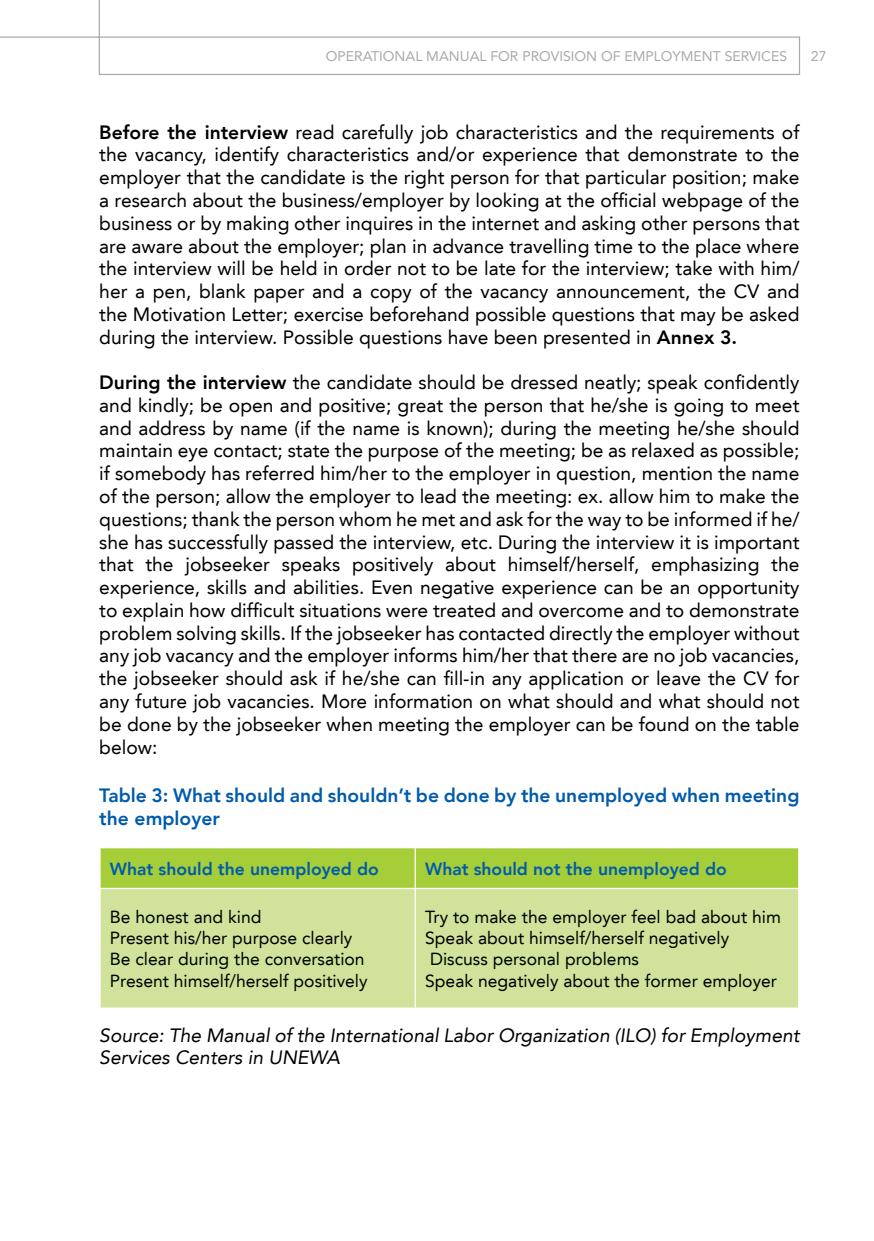
<style>
.page{position:relative;width:874px;height:1241px;background:#fff}
.page>*{position:absolute;margin:0;border:0;box-sizing:border-box;transform-origin:0 0}
.t1{font:19.25px/22.8px "Avenir LT";color:#000;text-align:justify}
.t2{font:italic 19.25px/22.2px "Avenir LT";color:#000}
.t3{font:800 19.25px/23.6px "Avenir LT";color:#005baa}
.t4{font:17.5px/21px "Avenir LT";color:#000}
.t5{font:800 17.5px "Avenir LT";color:#005baa}
.t6{font:14px "Avenir LT";color:#a7a9ac}
.s1{font-weight:800}
</style>
<div class="page">
<svg style="left:0;top:0;width:800px;height:75px"></svg>
<div style="left:101px;top:848px;width:696px;height:39px;background:#a6ce39"></div>
<div style="left:101px;top:889px;width:696px;height:118px;background:#d1e39b"></div>
<hr style="left:414px;top:848px;width:1px;height:39px;background:#fff">
<hr style="left:414px;top:889px;width:1px;height:118px;background:#fff">
<p class="t6" style="left:325px;top:48px;width:462px">OPERATIONAL MANUAL FOR PROVISION OF EMPLOYMENT SERVICES</p>
<p class="t6" style="left:810px;top:48px;width:17px">27</p>
<p class="t1" style="left:99px;top:121px;width:701px"><span class="s1">Before the interview</span> read carefully job characteristics and the requirements of the vacancy, identify characteristics and/or experience that demonstrate to the employer that the candidate is the right person for that particular position; make a research about the business/employer by looking at the official webpage of the business or by making other inquires in the internet and asking other persons that are aware about the employer; plan in advance travelling time to the place where the interview will be held in order not to be late for the interview; take with him/ her a pen, blank paper and a copy of the vacancy announcement, the CV and the Motivation Letter; exercise beforehand possible questions that may be asked during the interview. Possible questions have been presented in <span class="s1">Annex 3.</span></p>
<p class="t1" style="left:99px;top:371px;width:701px"><span class="s1">During the interview</span> the candidate should be dressed neatly; speak confidently and kindly; be open and positive; great the person that he/she is going to meet and address by name (if the name is known); during the meeting he/she should maintain eye contact; state the purpose of the meeting; be as relaxed as possible; if somebody has referred him/her to the employer in question, mention the name of the person; allow the employer to lead the meeting: ex. allow him to make the questions; thank the person whom he met and ask for the way to be informed if he/ she has successfully passed the interview, etc. During the interview it is important that the jobseeker speaks positively about himself/herself, emphasizing the experience, skills and abilities. Even negative experience can be an opportunity to explain how difficult situations were treated and overcome and to demonstrate problem solving skills. If the jobseeker has contacted directly the employer without any job vacancy and the employer informs him/her that there are no job vacancies, the jobseeker should ask if he/she can fill-in any application or leave the CV for any future job vacancies. More information on what should and what should not be done by the jobseeker when meeting the employer can be found on the table below:</p>
<p class="t3" style="left:99px;top:783px;width:701px">Table 3: What should and shouldn’t be done by the unemployed when meeting the employer</p>
<p class="t5" style="left:110px;top:858px;width:270px">What should the unemployed do</p>
<p class="t5" style="left:425px;top:858px;width:303px">What should not the unemployed do</p>
<p class="t4" style="left:110px;top:906px;width:259px">Be honest and kind<br>Present his/her purpose clearly<br>Be clear during the conversation<br>Present himself/herself positively</p>
<p class="t4" style="left:425px;top:906px;width:357px">Try to make the employer feel bad about him Speak about himself/herself negatively Discuss personal problems<br>Speak negatively about the former employer</p>
<p class="t2" style="left:99px;top:1023px;width:701px">Source: The Manual of the International Labor Organization (ILO) for Employment<br>Services Centers in UNEWA</p>
</div>
